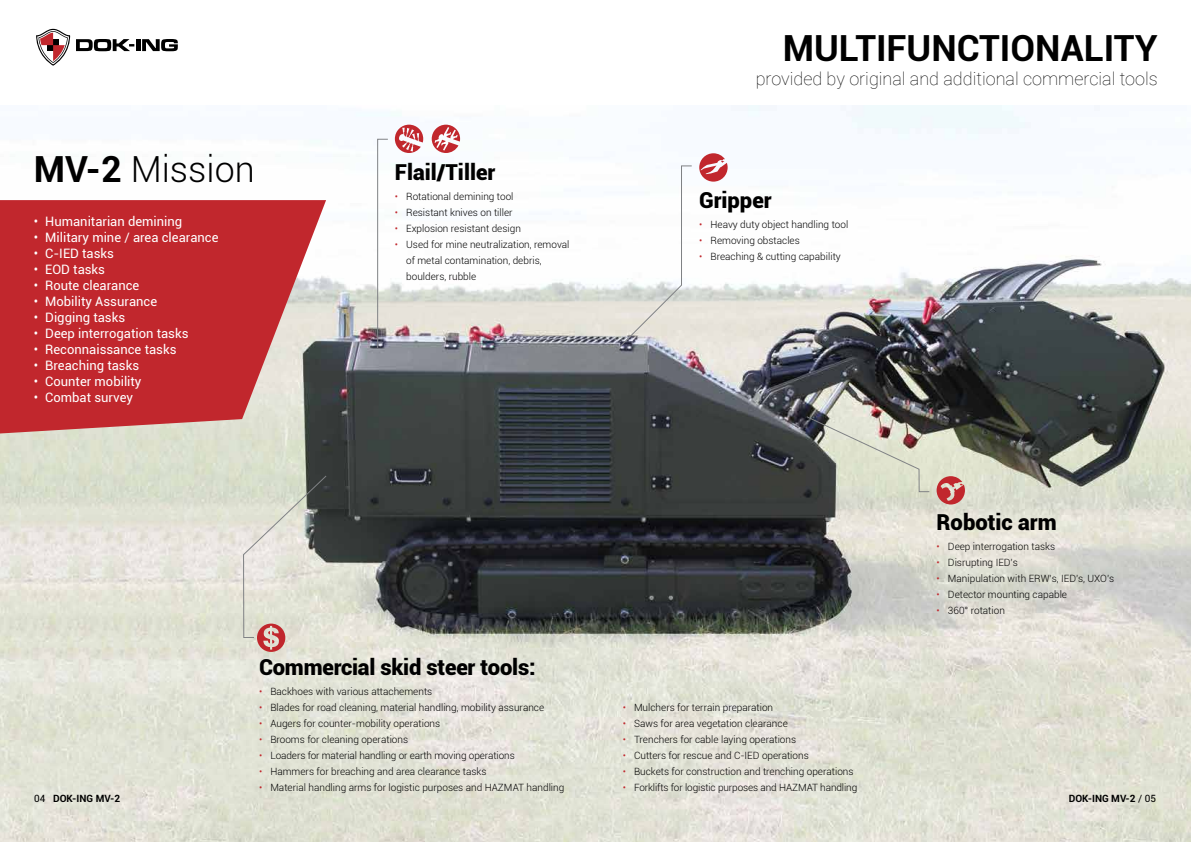
<style>
.page{position:relative;width:1191px;height:842px;background:#fff}
.page>*{position:absolute;margin:0;border:0;box-sizing:border-box;transform-origin:0 0}
.t1{font:700 36px "Roboto";color:#000}
.t2{font:300 36px "Roboto";color:#000}
.t3{font:900 22px "Roboto";color:#000}
.t4{font:100 18px "Roboto";color:#000}
.t5{font:13px "Roboto";color:#fff}
.t6{font:300 10px/16px "Roboto";color:#000}
.t7{font:700 10px "Roboto";color:#000}
.s1{font-weight:700}
.s2{color:#c1272d}
.s3{font-weight:400}
</style>
<div class="page">
<img style="left:0;top:106px;width:1191px;height:736px">
<svg style="left:0;top:200px;width:326px;height:233px;background:#c24044"></svg>
<svg style="left:36px;top:29px;width:98px;height:37px"></svg>
<hr style="left:136px;top:39px;width:4px;height:12px;background:#000">
<svg style="left:142px;top:39px;width:36px;height:12px"></svg>
<svg style="left:395px;top:125px;width:28px;height:28px"></svg>
<svg style="left:432px;top:125px;width:28px;height:28px"></svg>
<svg style="left:377px;top:139px;width:11px;height:210px"></svg>
<svg style="left:611px;top:165px;width:81px;height:190px"></svg>
<svg style="left:699px;top:153px;width:28px;height:29px"></svg>
<svg style="left:806px;top:416px;width:124px;height:76px;background:#b3b4a7"></svg>
<svg style="left:936px;top:476px;width:29px;height:28px"></svg>
<svg style="left:243px;top:475px;width:84px;height:177px;background:#cecbc0"></svg>
<h1 class="t2" style="left:34px;top:144px;width:222px"><span class="s1">MV-2</span> Mission</h1>
<h3 class="t5" style="left:34px;top:212px;width:150px">• Humanitarian demining</h3>
<h3 class="t5" style="left:34px;top:228px;width:186px">• Military mine / area clearance</h3>
<h3 class="t5" style="left:34px;top:244px;width:82px">• C-IED tasks</h3>
<h3 class="t5" style="left:34px;top:260px;width:73px">• EOD tasks</h3>
<h3 class="t5" style="left:34px;top:276px;width:107px">• Route clearance</h3>
<h3 class="t5" style="left:34px;top:292px;width:125px">• Mobility Assurance</h3>
<h3 class="t5" style="left:34px;top:308px;width:93px">• Digging tasks</h3>
<h3 class="t5" style="left:34px;top:324px;width:156px">• Deep interrogation tasks</h3>
<h3 class="t5" style="left:34px;top:340px;width:144px">• Reconnaissance tasks</h3>
<h3 class="t5" style="left:34px;top:356px;width:107px">• Breaching tasks</h3>
<h3 class="t5" style="left:34px;top:372px;width:109px">• Counter mobility</h3>
<h3 class="t5" style="left:34px;top:388px;width:101px">• Combat survey</h3>
<h2 class="t3" style="left:395px;top:156px;width:102px">Flail/Tiller</h2>
<p class="t6" style="left:395px;top:188px;width:120px"><span class="s2">•</span> Rotational demining tool</p>
<p class="t6" style="left:395px;top:204px;width:119px"><span class="s2">•</span> Resistant knives on tiller</p>
<p class="t6" style="left:395px;top:220px;width:128px"><span class="s2">•</span> Explosion resistant design</p>
<p class="t6" style="left:406px;top:236px;width:165px;text-indent:-11px"><span class="s2">•</span> Used for mine neutralization, removal of metal contamination, debris, boulders, rubble</p>
<p class="t7" style="left:34px;top:791px;width:87px"><span class="s3">04</span> DOK-ING MV-2</p>
<h2 class="t3" style="left:259px;top:652px;width:278px">Commercial skid steer tools:</h2>
<p class="t6" style="left:259px;top:683px;width:175px"><span class="s2">•</span> Backhoes with various attachements</p>
<p class="t6" style="left:259px;top:699px;width:287px"><span class="s2">•</span> Blades for road cleaning, material handling, mobility assurance</p>
<p class="t6" style="left:259px;top:715px;width:183px"><span class="s2">•</span> Augers for counter-mobility operations</p>
<p class="t6" style="left:259px;top:731px;width:151px"><span class="s2">•</span> Brooms for cleaning operations</p>
<p class="t6" style="left:259px;top:747px;width:257px"><span class="s2">•</span> Loaders for material handling or earth moving operations</p>
<p class="t6" style="left:259px;top:763px;width:229px"><span class="s2">•</span> Hammers for breaching and area clearance tasks</p>
<p class="t6" style="left:259px;top:779px;width:307px"><span class="s2">•</span> Material handling arms for logistic purposes and HAZMAT handling</p>
<h1 class="t1" style="left:783px;top:22px;width:376px">MULTIFUNCTIONALITY</h1>
<h3 class="t4" style="left:755px;top:66px;width:403px">provided by original and additional commercial tools</h3>
<h2 class="t3" style="left:699px;top:185px;width:74px">Gripper</h2>
<p class="t6" style="left:699px;top:216px;width:150px"><span class="s2">•</span> Heavy duty object handling tool</p>
<p class="t6" style="left:699px;top:232px;width:102px"><span class="s2">•</span> Removing obstacles</p>
<p class="t6" style="left:699px;top:248px;width:143px"><span class="s2">•</span> Breaching &amp; cutting capability</p>
<p class="t6" style="left:622px;top:699px;width:152px"><span class="s2">•</span> Mulchers for terrain preparation</p>
<p class="t6" style="left:622px;top:715px;width:167px"><span class="s2">•</span> Saws for area vegetation clearance</p>
<p class="t6" style="left:622px;top:731px;width:175px"><span class="s2">•</span> Trenchers for cable laying operations</p>
<p class="t6" style="left:622px;top:747px;width:188px"><span class="s2">•</span> Cutters for rescue and C-IED operations</p>
<p class="t6" style="left:622px;top:763px;width:232px"><span class="s2">•</span> Buckets for construction and trenching operations</p>
<p class="t6" style="left:622px;top:779px;width:236px"><span class="s2">•</span> Forklifts for logistic purposes and HAZMAT handling</p>
<h2 class="t3" style="left:936px;top:506px;width:122px">Robotic arm</h2>
<p class="t6" style="left:936px;top:538px;width:120px"><span class="s2">•</span> Deep interrogation tasks</p>
<p class="t6" style="left:936px;top:554px;width:83px"><span class="s2">•</span> Disrupting IED’s</p>
<p class="t6" style="left:936px;top:570px;width:179px"><span class="s2">•</span> Manipulation with ERW’s, IED’s, UXO’s</p>
<p class="t6" style="left:936px;top:586px;width:132px"><span class="s2">•</span> Detector mounting capable</p>
<p class="t6" style="left:936px;top:602px;width:70px"><span class="s2">•</span> 360° rotation</p>
<p class="t7" style="left:1068px;top:791px;width:89px">DOK-ING MV-2 <span class="s3">/ 05</span></p>
</div>
